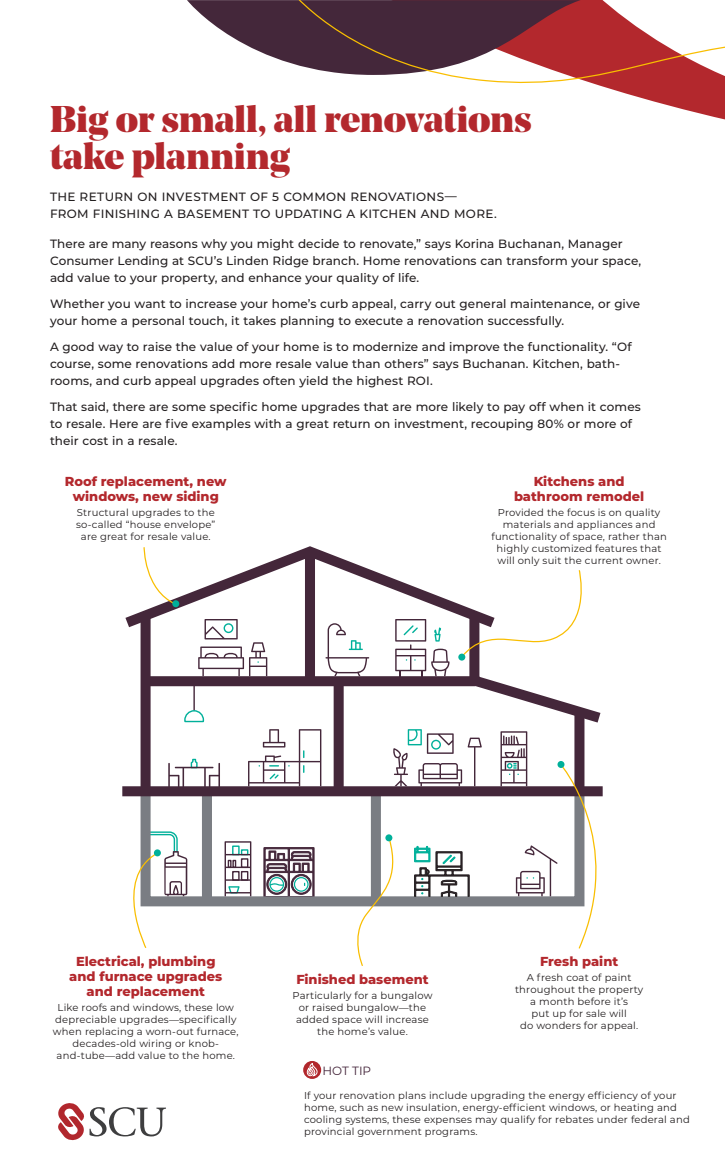
<style>
.page{position:relative;width:725px;height:1173px;background:#fff}
.page>*{position:absolute;margin:0;border:0;box-sizing:border-box;transform-origin:0 0}
.t1{font:900 37px/37px "Noe Display";color:#b3282d}
.t2{font:800 13px/15px "Montserrat";color:#b3282d;text-align:center}
.t3{font:500 12px/17px "Montserrat";letter-spacing:.005em;color:#231f20}
.t4{font:500 12px/17.8px "Montserrat";letter-spacing:.03em;color:#231f20}
.t5{font:11.95px "Montserrat";color:#44253a}
.t6{font:10px/12px "Montserrat";letter-spacing:.02em;color:#231f20;text-align:center}
</style>
<div class="page">
<svg style="left:187px;top:0;width:538px;height:120px"></svg>
<svg style="left:293px;top:0;width:432px;height:94px"></svg>
<svg style="left:58px;top:1103px;width:108px;height:38px"></svg>
<svg style="left:122px;top:546px;width:481px;height:420px"></svg>
<div style="left:172px;top:600px;width:7px;height:7px;background:#00b09a;border-radius:50%"></div>
<svg style="left:303px;top:1060px;width:18px;height:18px"></svg>
<svg style="left:307px;top:1062px;width:10px;height:14px"></svg>
<p class="t1" style="left:50px;top:100px;width:483px">Big or small, all renovations take planning</p>
<p class="t4" style="left:50px;top:187px;width:448px">THE RETURN ON INVESTMENT OF 5 COMMON RENOVATIONS—<br>FROM FINISHING A BASEMENT TO UPDATING A KITCHEN AND MORE.</p>
<p class="t3" style="left:50px;top:234px;width:593px">There are many reasons why you might decide to renovate,” says Korina Buchanan, Manager<br>Consumer Lending at SCU’s Linden Ridge branch. Home renovations can transform your space, add value to your property, and enhance your quality of life.</p>
<p class="t3" style="left:50px;top:294px;width:592px">Whether you want to increase your home’s curb appeal, carry out general maintenance, or give your home a personal touch, it takes planning to execute a renovation successfully.</p>
<p class="t3" style="left:50px;top:337px;width:583px">A good way to raise the value of your home is to modernize and improve the functionality. “Of course, some renovations add more resale value than others” says Buchanan. Kitchen, bath&shy;rooms, and curb appeal upgrades often yield the highest ROI.</p>
<p class="t3" style="left:50px;top:397px;width:592px">That said, there are some specific home upgrades that are more likely to pay off when it comes to resale. Here are five examples with a great return on investment, recouping 80% or more of their cost in a resale.</p>
<p class="t2" style="left:65px;top:473px;width:163px">Roof replacement, new windows, new siding</p>
<p class="t6" style="left:76px;top:506px;width:141px">Structural upgrades to the so-called “house envelope” are great for resale value.</p>
<p class="t2" style="left:514px;top:473px;width:132px">Kitchens and bathroom remodel</p>
<p class="t6" style="left:491px;top:506px;width:177px">Provided the focus is on quality materials and appliances and functionality of space, rather than highly customized features that will only suit the current owner.</p>
<p class="t2" style="left:69px;top:953px;width:155px">Electrical, plumbing and furnace upgrades and replacement</p>
<p class="t6" style="left:53px;top:1001px;width:187px">Like roofs and windows, these low depreciable upgrades—specifically when replacing a worn-out furnace, decades-old wiring or knob&shy;and-tube—add value to the home.</p>
<p class="t2" style="left:296px;top:971px;width:134px">Finished basement</p>
<p class="t6" style="left:292px;top:989px;width:142px">Particularly for a bungalow or raised bungalow—the added space will increase the home’s value.</p>
<p class="t5" style="left:323px;top:1062px;width:50px">HOT TIP</p>
<p class="t2" style="left:540px;top:953px;width:80px">Fresh paint</p>
<p class="t6" style="left:515px;top:971px;width:130px">A fresh coat of paint throughout the property a month before it’s<br>put up for sale will<br>do wonders for appeal.</p>
<p class="t6" style="left:304px;top:1088px;width:387px;text-align:left">If your renovation plans include upgrading the energy efficiency of your home, such as new insulation, energy-efficient windows, or heating and cooling systems, these expenses may qualify for rebates under federal and provincial government programs.</p>
</div>
